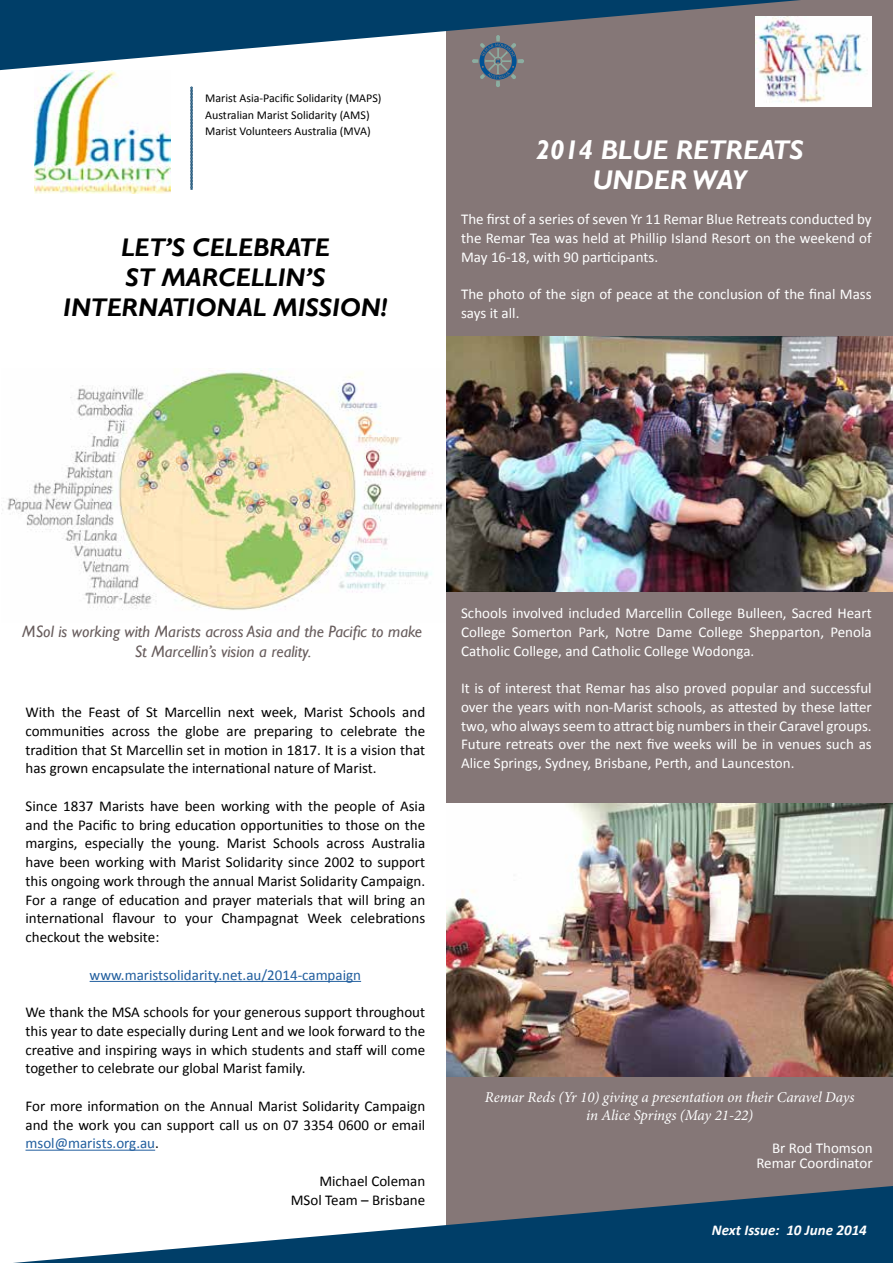
<style>
.page{position:relative;width:893px;height:1263px;background:#fff}
.page>*{position:absolute;margin:0;border:0;box-sizing:border-box;transform-origin:0 0}
.t1{font:italic 700 27px/30px "Gill Sans";color:#fff;text-align:center}
.t2{font:italic 700 25.5px/30px "Gill Sans";color:#000;text-align:center}
.t3{font:italic 16.5px/19.8px "Gill Sans";color:#685d5d;text-align:center}
.t4{font:15px/18.8px "Calibri";color:#000;text-align:justify}
.t5{font:15px/18.8px "Calibri";color:#fff;text-align:justify}
.t6{font:italic 15px/18px "Minion Pro";letter-spacing:-.01em;color:#fff;text-align:center}
.t7{font:15px "Calibri";color:#215e9e}
.t8{font:italic 700 15px "Calibri";color:#fff}
.t9{font:12px/16.5px "Calibri";color:#000}
.s1{color:#215e9e}
</style>
<div class="page">
<div style="left:446px;top:0;width:447px;height:1242px;background:#857777"></div>
<img style="left:756px;top:17px;width:116px;height:90px">
<svg style="left:480px;top:70px;width:36px;height:17px"></svg>
<svg style="left:190px;top:87px;width:3px;height:103px"></svg>
<img style="left:446px;top:337px;width:447px;height:254px">
<img style="left:446px;top:803px;width:447px;height:273px">
<hr style="left:90px;top:981px;width:271px;height:1px;background:#215e9e">
<hr style="left:26px;top:1150px;width:129px;height:1px;background:#215e9e">
<svg style="left:0;top:0;width:801px;height:70px"></svg>
<svg style="left:13px;top:1186px;width:880px;height:77px"></svg>
<img style="left:35px;top:70px;width:135px;height:123px">
<img style="left:1px;top:368px;width:442px;height:242px">
<p class="t9" style="left:205px;top:90px;width:178px">Marist Asia-Pacific Solidarity (MAPS)<br>Australian Marist Solidarity (AMS)<br>Marist Volunteers Australia (MVA)</p>
<h2 class="t2" style="left:63px;top:233px;width:326px">LET’S CELEBRATE<br>ST MARCELLIN’S<br>INTERNATIONAL MISSION!</h2>
<h1 class="t1" style="left:536px;top:136px;width:269px">2014 BLUE RETREATS<br>UNDER WAY</h1>
<p class="t5" style="left:461px;top:210px;width:412px">The first of a series of seven Yr 11 Remar Blue Retreats conducted by the Remar Tea was held at Phillip Island Resort on the weekend of May 16-18, with 90 participants.</p>
<p class="t5" style="left:461px;top:285px;width:412px">The photo of the sign of peace at the conclusion of the final Mass says it all.</p>
<p class="t3" style="left:22px;top:622px;width:401px">MSol is working with Marists across Asia and the Pacific to make<br>St Marcellin’s vision a reality.</p>
<p class="t4" style="left:26px;top:703px;width:401px">With the Feast of St Marcellin next week, Marist Schools and communities across the globe are preparing to celebrate the tradition that St Marcellin set in motion in 1817. It is a vision that has grown encapsulate the international nature of Marist.</p>
<p class="t4" style="left:26px;top:797px;width:401px">Since 1837 Marists have been working with the people of Asia and the Pacific to bring education opportunities to those on the margins, especially the young. Marist Schools across Australia have been working with Marist Solidarity since 2002 to support this ongoing work through the annual Marist Solidarity Campaign.<br>For a range of education and prayer materials that will bring an international flavour to your Champagnat Week celebrations checkout the website:</p>
<p class="t7" style="left:90px;top:965px;width:273px">www.maristsolidarity.net.au/2014-campaign</p>
<p class="t4" style="left:26px;top:1003px;width:401px">We thank the MSA schools for your generous support throughout this year to date especially during Lent and we look forward to the creative and inspiring ways in which students and staff will come together to celebrate our global Marist family.</p>
<p class="t4" style="left:26px;top:1097px;width:401px">For more information on the Annual Marist Solidarity Campaign and the work you can support call us on 07 3354 0600 or email <span class="s1">msol@marists.org.au</span>.</p>
<p class="t4" style="left:291px;top:1172px;width:136px;text-align:right">Michael Coleman<br>MSol Team – Brisbane</p>
<p class="t5" style="left:461px;top:604px;width:412px">Schools involved included Marcellin College Bulleen, Sacred Heart College Somerton Park, Notre Dame College Shepparton, Penola Catholic College, and Catholic College Wodonga.</p>
<p class="t5" style="left:461px;top:679px;width:412px">It is of interest that Remar has also proved popular and successful over the years with non-Marist schools, as attested by these latter two, who always seem to attract big numbers in their Caravel groups.<br>Future retreats over the next five weeks will be in venues such as Alice Springs, Sydney, Brisbane, Perth, and Launceston.</p>
<p class="t6" style="left:485px;top:1088px;width:371px">Remar Reds (Yr 10) giving a presentation on their Caravel Days in Alice Springs (May 21-22)</p>
<p class="t5" style="left:756px;top:1141px;width:118px;line-height:15px;text-align:right">Br Rod Thomson<br>Remar Coordinator</p>
<p class="t8" style="left:712px;top:1221px;width:156px">Next Issue: 10 June 2014</p>
</div>
